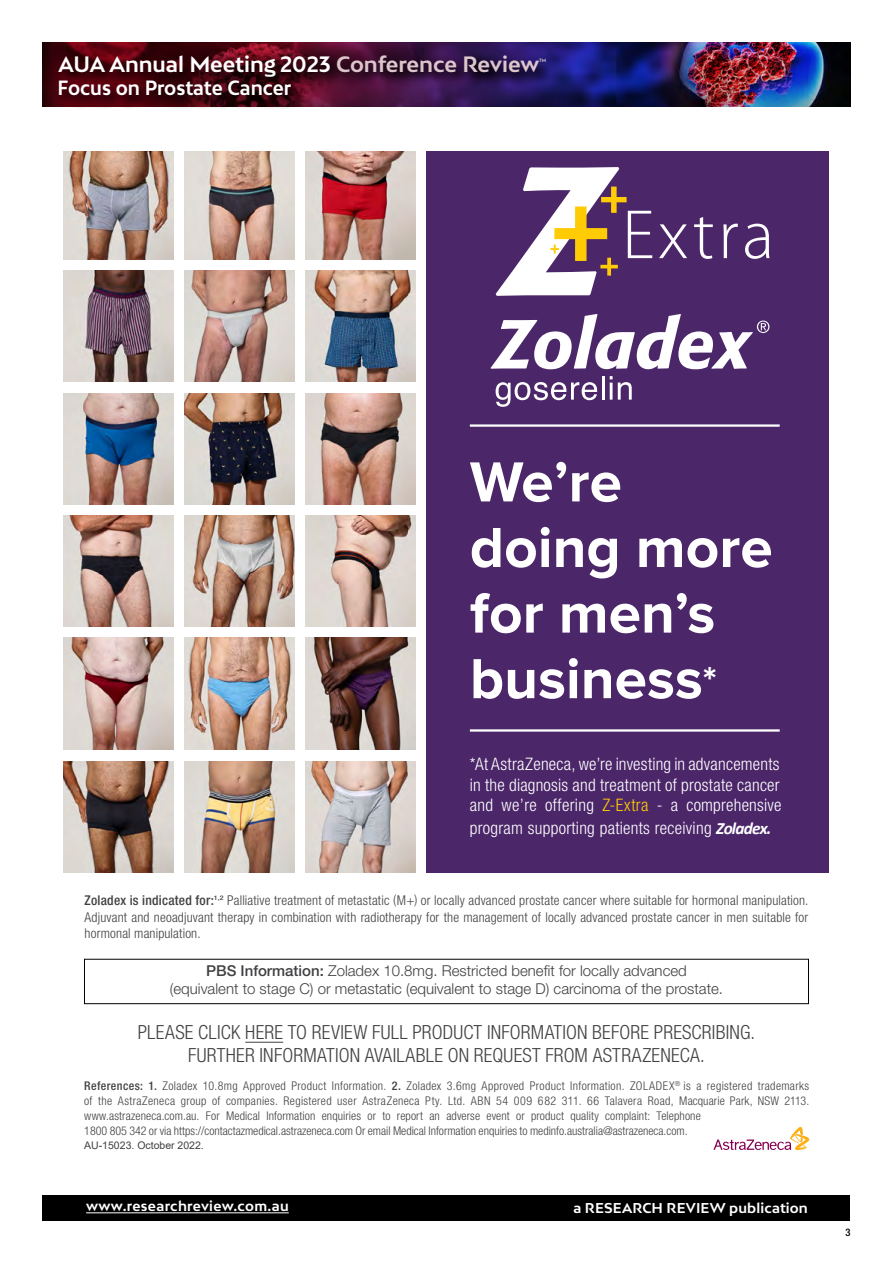
<style>
.page{position:relative;width:893px;height:1263px;background:#fff}
.page>*{position:absolute;margin:0;border:0;box-sizing:border-box;transform-origin:0 0}
.t1{font:700 58.5px/65.6px "Proxima Nova A";color:#fff}
.t2{font:700 21px "Bw Mitga";letter-spacing:-.005em;color:#fff}
.t3{font:300 condensed 19.5px/23.4px "Helvetica Neue LT Std";letter-spacing:.01em;color:#414042;text-align:center}
.t4{font:700 19.5px "Bw Mitga";color:#fff;scale:.94 1}
.t5{font:300 condensed 17.25px/20.7px "Helvetica Neue LT Std";letter-spacing:.015em;color:#fff;text-align:justify}
.t6{font:300 15px/18px "Helvetica Neue LT Std";color:#414042;text-align:center}
.t7{font:300 condensed 13.5px/16.2px "Helvetica Neue LT Std";letter-spacing:.015em;color:#414042;text-align:justify}
.t8{font:700 13.5px "Bw Mitga";letter-spacing:.01em;color:#fff}
.t9{font:300 condensed 12px/15px "Helvetica Neue LT Std";letter-spacing:.015em;color:#414042}
.t10{font:10.5px "Arial";color:#414042}
.t11{font:500 condensed 10.5px "Helvetica Neue LT Pro";color:#000}
.t12{font:700 4.5px "Bw Mitga";color:#e6edf3}
.t13{font:700 4.5px "Bw Mitga";color:#dcc6cb;scale:.95 1}
.s1{color:#dcc6cb}
.s2{color:#ccdae7}
.s3{font-size:39.9px}
.s4{color:#ffcd03}
.s5{font-family:"Calibri";font-weight:700;font-style:italic;font-stretch:normal}
.s6{font-weight:500}
</style>
<div class="page">
<div style="left:43px;top:1195px;width:807px;height:25px;background:#000"></div>
<hr style="left:86px;top:1212px;width:203px;height:1px;background:#fff">
<img style="left:43px;top:43px;width:807px;height:63px">
<div style="left:45px;top:42px;width:515px;height:50px;background:#000;opacity:.75"></div>
<div style="left:44px;top:65px;width:260px;height:45px;background:#000;opacity:.75"></div>
<div style="left:427px;top:151px;width:402px;height:722px;background:#4b2669"></div>
<img style="left:64px;top:151px;width:109px;height:108px">
<img style="left:64px;top:761px;width:109px;height:112px">
<img style="left:64px;top:515px;width:109px;height:111px">
<img style="left:64px;top:271px;width:109px;height:110px">
<img style="left:64px;top:393px;width:109px;height:111px">
<img style="left:64px;top:638px;width:109px;height:112px">
<img style="left:185px;top:151px;width:109px;height:108px">
<img style="left:185px;top:761px;width:109px;height:112px">
<img style="left:185px;top:515px;width:109px;height:111px">
<img style="left:185px;top:271px;width:109px;height:110px">
<img style="left:185px;top:393px;width:109px;height:111px">
<img style="left:185px;top:638px;width:109px;height:112px">
<img style="left:306px;top:151px;width:109px;height:108px">
<img style="left:306px;top:761px;width:109px;height:112px">
<img style="left:306px;top:515px;width:109px;height:111px">
<img style="left:306px;top:271px;width:109px;height:110px">
<img style="left:306px;top:393px;width:109px;height:111px">
<img style="left:306px;top:638px;width:109px;height:112px">
<svg style="left:713px;top:1127px;width:96px;height:23px"></svg>
<div style="left:84px;top:959px;width:725px;height:45px;border:1px solid #000"></div>
<svg style="left:496px;top:167px;width:156px;height:129px"></svg>
<svg style="left:659px;top:224px;width:28px;height:34px"></svg>
<svg style="left:694px;top:217px;width:19px;height:42px"></svg>
<svg style="left:723px;top:224px;width:15px;height:34px"></svg>
<svg style="left:745px;top:224px;width:24px;height:35px"></svg>
<svg style="left:496px;top:382px;width:101px;height:25px"></svg>
<hr style="left:602px;top:376px;width:3px;height:24px;background:#fff">
<svg style="left:610px;top:376px;width:22px;height:24px"></svg>
<svg style="left:491px;top:314px;width:278px;height:55px"></svg>
<hr style="left:470px;top:424px;width:310px;height:3px;background:#fff">
<hr style="left:470px;top:729px;width:310px;height:3px;background:#fff">
<svg style="left:245px;top:1041px;width:38px;height:2px"></svg>
<h2 class="t2" style="left:58px;top:50px;width:482px">AUA Annual Meeting 2023 <span class="s1">Conference Review</span></h2>
<p class="t13" style="left:539px;top:57px;width:9px">TM</p>
<p class="t12" style="left:447px;top:64px;width:9px">TM</p>
<h2 class="t2" style="left:64px;top:61px;width:385px">Title of Publication <span class="s2">Research Review</span></h2>
<h3 class="t4" style="left:58px;top:74px;width:250px">Focus on Prostate Cancer</h3>
<h1 class="t1" style="left:470px;top:448px;width:304px">We’re doing more for men’s business<span class="s3">*</span></h1>
<h3 class="t5" style="left:470px;top:753px;width:313px">*At AstraZeneca, we’re investing in advancements in the diagnosis and treatment of prostate cancer and we’re offering <span class="s4">Z-Extra</span> - a comprehensive</h3>
<h3 class="t5" style="left:470px;top:817px;width:303px">program supporting patients receiving <span class="s5">Zoladex.</span></h3>
<p class="t7" style="left:85px;top:892px;width:725px"><span class="s6">Zoladex is indicated for:</span><sup>1,2</sup> Palliative treatment of metastatic (M+) or locally advanced prostate cancer where suitable for hormonal manipulation.<br>Adjuvant and neoadjuvant therapy in combination with radiotherapy for the management of locally advanced prostate cancer in men suitable for hormonal manipulation.</p>
<p class="t6" style="left:170px;top:962px;width:555px"><span class="s6">PBS Information:</span> Zoladex 10.8mg. Restricted benefit for locally advanced<br>(equivalent to stage C) or metastatic (equivalent to stage D) carcinoma of the prostate.</p>
<h3 class="t3" style="left:138px;top:1020px;width:619px">PLEASE CLICK HERE TO REVIEW FULL PRODUCT INFORMATION BEFORE PRESCRIBING.<br>FURTHER INFORMATION AVAILABLE ON REQUEST FROM ASTRAZENECA.</h3>
<p class="t9" style="left:84px;top:1078px;width:727px"><span class="s6">References: 1.</span> Zoladex 10.8mg Approved Product Information. <span class="s6">2.</span> Zoladex 3.6mg Approved Product Information. ZOLADEX<sup>®</sup> is a registered trademarks of the AstraZeneca group of companies. Registered user AstraZeneca Pty. Ltd. ABN 54 009 682 311. 66 Talavera Road, Macquarie Park, NSW 2113. www.astrazeneca.com.au. For Medical Information enquiries or to report an adverse event or product quality complaint: Telephone<br>1800 805 342 or via https://contactazmedical.astrazeneca.com Or email Medical Information enquiries to medinfo.australia@astrazeneca.com.</p>
<p class="t10" style="left:84px;top:1138px;width:121px">AU-15023. October 2022.</p>
<p class="t8" style="left:86px;top:1197px;width:204px">www.researchreview.com.au</p>
<p class="t8" style="left:574px;top:1199px;width:236px">a RESEARCH REVIEW publication</p>
<p class="t11" style="left:845px;top:1226px;width:7px">3</p>
</div>
